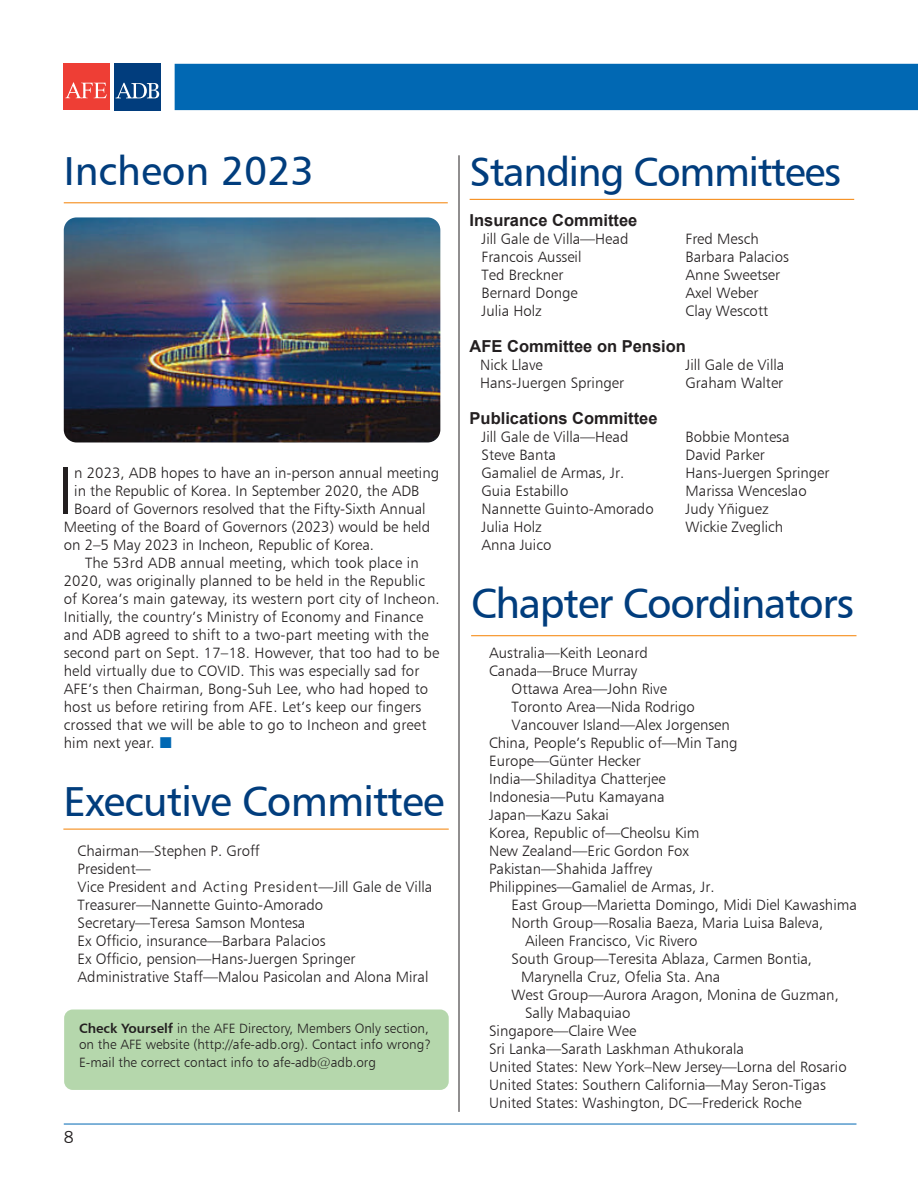
<style>
.page{position:relative;width:918px;height:1188px;background:#fff}
.page>*{position:absolute;margin:0;border:0;box-sizing:border-box;transform-origin:0 0}
.t1{font:66.9px "Humanist 777 BT Light B";color:#231f20}
.t2{font:42px "Humanist 777 BT Roman B";letter-spacing:-.03em;color:#013d7d}
.t3{font:40.5px "Humanist 777 BT Roman B";letter-spacing:-.03em;color:#013d7d}
.t4{font:40.5px "Humanist 777 BT Roman B";color:#013d7d}
.t5{font:700 16.5px "Arial";color:#231f20}
.t6{font:16.5px "News Gothic BT";color:#231f20}
.t7{font:15px/18px "Humanist 777 BT Light B";color:#231f20}
.t8{font:13.5px/16.2px "Humanist 777 BT Light B";color:#231f20}
.s1{font-family:"Humanist 777 BT Bold B"}
</style>
<div class="page">
<div style="left:175px;top:64px;width:743px;height:46px;background:#0168b3"></div>
<hr style="left:64px;top:1124px;width:792px;height:1px;background:#0168b3">
<div style="left:64px;top:63px;width:46px;height:47px;background:#ee3e35"></div>
<svg style="left:65px;top:82px;width:42px;height:16px"></svg>
<div style="left:114px;top:63px;width:46px;height:47px;background:#013d7d"></div>
<svg style="left:116px;top:83px;width:43px;height:15px"></svg>
<hr style="left:459px;top:155px;width:1px;height:957px;background:#231f20">
<hr style="left:64px;top:202px;width:384px;height:1px;background:#f68f1e">
<img style="left:64px;top:217px;width:376px;height:225px">
<hr style="left:63px;top:829px;width:386px;height:1px;background:#f68f1e">
<hr style="left:470px;top:199px;width:384px;height:1px;background:#f68f1e">
<hr style="left:471px;top:635px;width:385px;height:1px;background:#f68f1e">
<div style="left:64px;top:1010px;width:385px;height:80px;background:#b5d7ac;border-radius:9px"></div>
<h3 class="t4" style="left:64px;top:146px;width:252px">Incheon 2023</h3>
<h1 class="t1" style="left:58px;top:449px;width:18px">I</h1>
<p class="t7" style="left:74px;top:463px;width:366px">n 2023, ADB hopes to have an in-person annual meeting</p>
<p class="t7" style="left:74px;top:481px;width:347px">in the Republic of Korea. In September 2020, the ADB</p>
<p class="t7" style="left:74px;top:499px;width:353px">Board of Governors resolved that the Fifty-Sixth Annual</p>
<p class="t7" style="left:64px;top:517px;width:368px">Meeting of the Board of Governors (2023) would be held</p>
<p class="t7" style="left:64px;top:535px;width:312px">on 2–5 May 2023 in Incheon, Republic of Korea.</p>
<p class="t7" style="left:85px;top:553px;width:335px">The 53rd ADB annual meeting, which took place in</p>
<p class="t7" style="left:64px;top:571px;width:363px">2020, was originally planned to be held in the Republic</p>
<p class="t7" style="left:64px;top:589px;width:378px">of Korea’s main gateway, its western port city of Incheon.</p>
<p class="t7" style="left:64px;top:607px;width:361px">Initially, the country’s Ministry of Economy and Finance</p>
<p class="t7" style="left:64px;top:625px;width:367px">and ADB agreed to shift to a two-part meeting with the</p>
<p class="t7" style="left:64px;top:643px;width:377px">second part on Sept. 17–18. However, that too had to be</p>
<p class="t7" style="left:64px;top:661px;width:357px">held virtually due to COVID. This was especially sad for</p>
<p class="t7" style="left:64px;top:679px;width:366px">AFE’s then Chairman, Bong-Suh Lee, who had hoped to</p>
<p class="t7" style="left:64px;top:697px;width:359px">host us before retiring from AFE. Let’s keep our fingers</p>
<p class="t7" style="left:64px;top:715px;width:364px">crossed that we will be able to go to Incheon and greet</p>
<p class="t7" style="left:64px;top:733px;width:92px">him next year.</p>
<h2 class="t2" style="left:63px;top:775px;width:383px">Executive Committee</h2>
<p class="t7" style="left:78px;top:841px;width:356px">Chairman—Stephen P. Groff<br>President—<br>Vice President and Acting President—Jill Gale de Villa Treasurer—Nannette Guinto-Amorado Secretary—Teresa Samson Montesa<br>Ex Officio, insurance—Barbara Palacios<br>Ex Officio, pension—Hans-Juergen Springer Administrative Staff—Malou Pasicolan and Alona Miral</p>
<p class="t8" style="left:79px;top:1020px;width:354px"><span class="s1">Check Yourself</span> in the AFE Directory, Members Only section, on the AFE website (http://afe-adb.org). Contact info wrong?</p>
<p class="t8" style="left:79px;top:1054px;width:298px">E-mail the correct contact info to afe-adb@adb.org</p>
<p class="t6" style="left:64px;top:1127px;width:11px">8</p>
<h3 class="t3" style="left:470px;top:147px;width:373px">Standing Committees</h3>
<p class="t5" style="left:470px;top:208px;width:169px">Insurance Committee</p>
<p class="t7" style="left:482px;top:229px;width:148px">Jill Gale de Villa—Head</p>
<p class="t7" style="left:686px;top:229px;width:75px">Fred Mesch</p>
<p class="t7" style="left:482px;top:247px;width:101px">Francois Ausseil</p>
<p class="t7" style="left:686px;top:247px;width:105px">Barbara Palacios</p>
<p class="t7" style="left:482px;top:265px;width:83px">Ted Breckner</p>
<p class="t7" style="left:686px;top:265px;width:96px">Anne Sweetser</p>
<p class="t7" style="left:482px;top:283px;width:98px">Bernard Donge</p>
<p class="t7" style="left:686px;top:283px;width:74px">Axel Weber</p>
<p class="t7" style="left:482px;top:301px;width:62px">Julia Holz</p>
<p class="t7" style="left:686px;top:301px;width:84px">Clay Wescott</p>
<p class="t5" style="left:470px;top:334px;width:218px">AFE Committee on Pension</p>
<p class="t7" style="left:480px;top:355px;width:64px">Nick Llave</p>
<p class="t7" style="left:686px;top:355px;width:100px">Jill Gale de Villa</p>
<p class="t7" style="left:480px;top:373px;width:145px">Hans-Juergen Springer</p>
<p class="t7" style="left:686px;top:373px;width:99px">Graham Walter</p>
<p class="t5" style="left:470px;top:406px;width:189px">Publications Committee</p>
<p class="t7" style="left:482px;top:427px;width:148px">Jill Gale de Villa—Head</p>
<p class="t7" style="left:686px;top:427px;width:105px">Bobbie Montesa</p>
<p class="t7" style="left:482px;top:445px;width:76px">Steve Banta</p>
<p class="t7" style="left:686px;top:445px;width:81px">David Parker</p>
<p class="t7" style="left:482px;top:463px;width:144px">Gamaliel de Armas, Jr.</p>
<p class="t7" style="left:686px;top:463px;width:145px">Hans-Juergen Springer</p>
<p class="t7" style="left:482px;top:481px;width:88px">Guia Estabillo</p>
<p class="t7" style="left:686px;top:481px;width:123px">Marissa Wenceslao</p>
<p class="t7" style="left:482px;top:499px;width:174px">Nannette Guinto-Amorado</p>
<p class="t7" style="left:686px;top:499px;width:85px">Judy Yñiguez</p>
<p class="t7" style="left:482px;top:517px;width:62px">Julia Holz</p>
<p class="t7" style="left:686px;top:517px;width:99px">Wickie Zveglich</p>
<p class="t7" style="left:482px;top:535px;width:71px">Anna Juico</p>
<h2 class="t2" style="left:471px;top:577px;width:384px">Chapter Coordinators</h2>
<p class="t7" style="left:489px;top:643px;width:160px">Australia—Keith Leonard</p>
<p class="t7" style="left:489px;top:661px;width:150px">Canada—Bruce Murray</p>
<p class="t7" style="left:512px;top:679px;width:157px">Ottawa Area—John Rive</p>
<p class="t7" style="left:512px;top:697px;width:185px">Toronto Area—Nida Rodrigo</p>
<p class="t7" style="left:512px;top:715px;width:220px">Vancouver Island—Alex Jorgensen</p>
<p class="t7" style="left:489px;top:733px;width:250px">China, People’s Republic of—Min Tang</p>
<p class="t7" style="left:489px;top:751px;width:153px">Europe—Günter Hecker</p>
<p class="t7" style="left:489px;top:769px;width:178px">India—Shiladitya Chatterjee</p>
<p class="t7" style="left:489px;top:787px;width:177px">Indonesia—Putu Kamayana</p>
<p class="t7" style="left:489px;top:805px;width:121px">Japan—Kazu Sakai</p>
<p class="t7" style="left:489px;top:823px;width:212px">Korea, Republic of—Cheolsu Kim</p>
<p class="t7" style="left:489px;top:841px;width:201px">New Zealand—Eric Gordon Fox</p>
<p class="t7" style="left:489px;top:859px;width:165px">Pakistan—Shahida Jaffrey</p>
<p class="t7" style="left:489px;top:877px;width:227px">Philippines—Gamaliel de Armas, Jr.</p>
<p class="t7" style="left:512px;top:895px;width:347px">East Group—Marietta Domingo, Midi Diel Kawashima</p>
<p class="t7" style="left:512px;top:913px;width:313px">North Group—Rosalia Baeza, Maria Luisa Baleva,</p>
<p class="t7" style="left:525px;top:931px;width:174px">Aileen Francisco, Vic Rivero</p>
<p class="t7" style="left:512px;top:949px;width:302px">South Group—Teresita Ablaza, Carmen Bontia,</p>
<p class="t7" style="left:521px;top:967px;width:201px">Marynella Cruz, Ofelia Sta. Ana</p>
<p class="t7" style="left:512px;top:985px;width:329px">West Group—Aurora Aragon, Monina de Guzman,</p>
<p class="t7" style="left:525px;top:1003px;width:107px">Sally Mabaquiao</p>
<p class="t7" style="left:489px;top:1021px;width:149px">Singapore—Claire Wee</p>
<p class="t7" style="left:489px;top:1039px;width:256px">Sri Lanka—Sarath Laskhman Athukorala</p>
<p class="t7" style="left:489px;top:1057px;width:359px">United States: New York–New Jersey—Lorna del Rosario</p>
<p class="t7" style="left:489px;top:1075px;width:338px">United States: Southern California—May Seron-Tigas</p>
<p class="t7" style="left:489px;top:1093px;width:314px">United States: Washington, DC—Frederick Roche</p>
</div>
